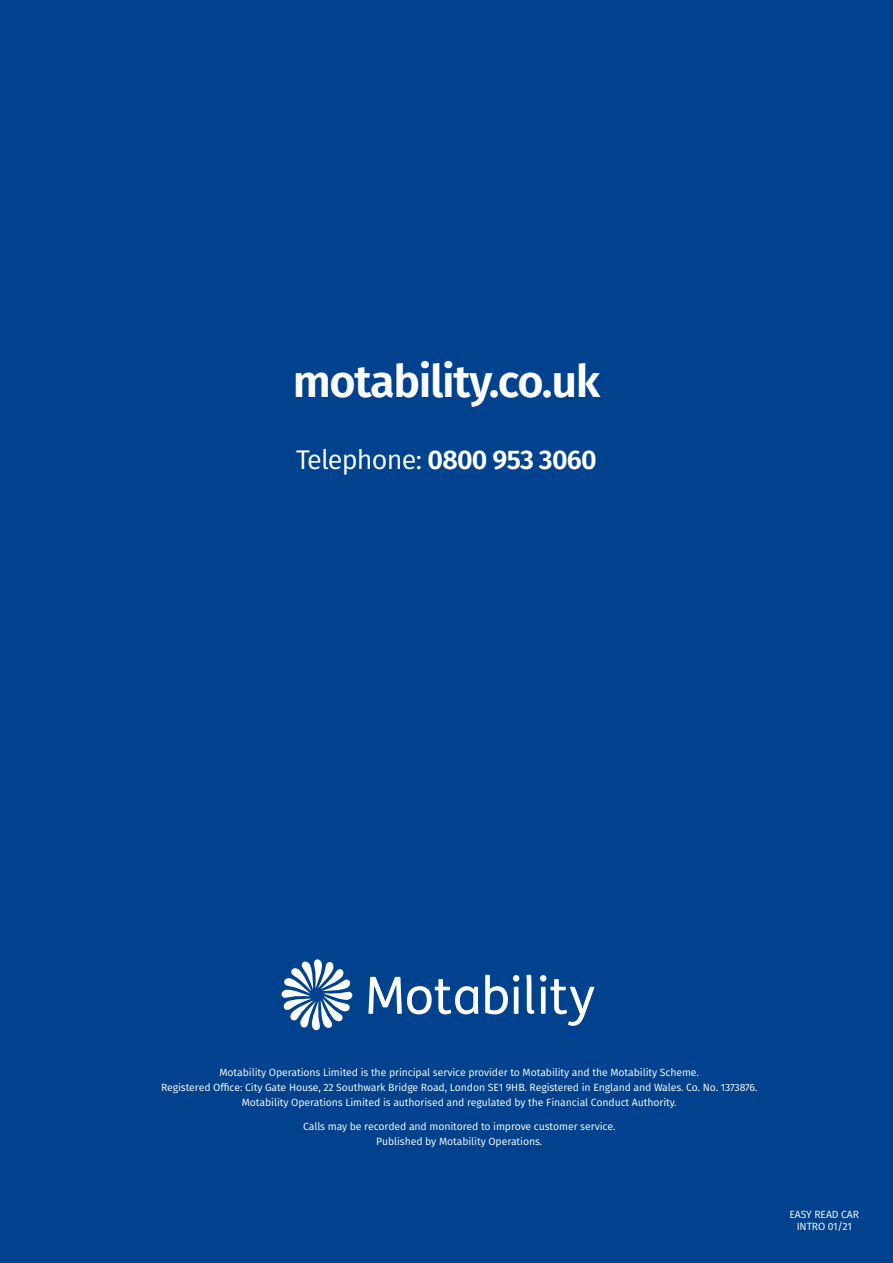
<style>
.page{position:relative;width:893px;height:1263px;background:#00428e}
.page>*{position:absolute;margin:0;border:0;box-sizing:border-box;transform-origin:0 0}
.t1{font:600 45px "Fira Sans";letter-spacing:-.03em;color:#fff}
.t2{font:600 27px "Fira Sans";letter-spacing:-.03em;color:#fff}
.t3{font:10.5px/15px "Fira Sans";letter-spacing:-.01em;color:#fff;text-align:center}
.s1{font-weight:400}
</style>
<div class="page">
<svg style="left:368px;top:977px;width:110px;height:37px"></svg>
<svg style="left:485px;top:975px;width:34px;height:39px"></svg>
<svg style="left:526px;top:975px;width:8px;height:39px"></svg>
<svg style="left:540px;top:975px;width:54px;height:51px"></svg>
<svg style="left:282px;top:959px;width:71px;height:71px"></svg>
<h1 class="t1" style="left:293px;top:344px;width:309px">motability.co.uk</h1>
<h2 class="t2" style="left:296px;top:437px;width:302px"><span class="s1">Telephone:</span> 0800 953 3060</h2>
<p class="t3" style="left:161px;top:1065px;width:598px">Motability Operations Limited is the principal service provider to Motability and the Motability Scheme.<br>Registered Office: City Gate House, 22 Southwark Bridge Road, London SE1 9HB. Registered in England and Wales. Co. No. 1373876.<br>Motability Operations Limited is authorised and regulated by the Financial Conduct Authority.</p>
<p class="t3" style="left:303px;top:1118px;width:314px">Calls may be recorded and monitored to improve customer service.<br>Published by Motability Operations.</p>
<p class="t3" style="left:789px;top:1208px;width:71px;line-height:12px">EASY READ CAR<br>INTRO 01/21</p>
</div>
